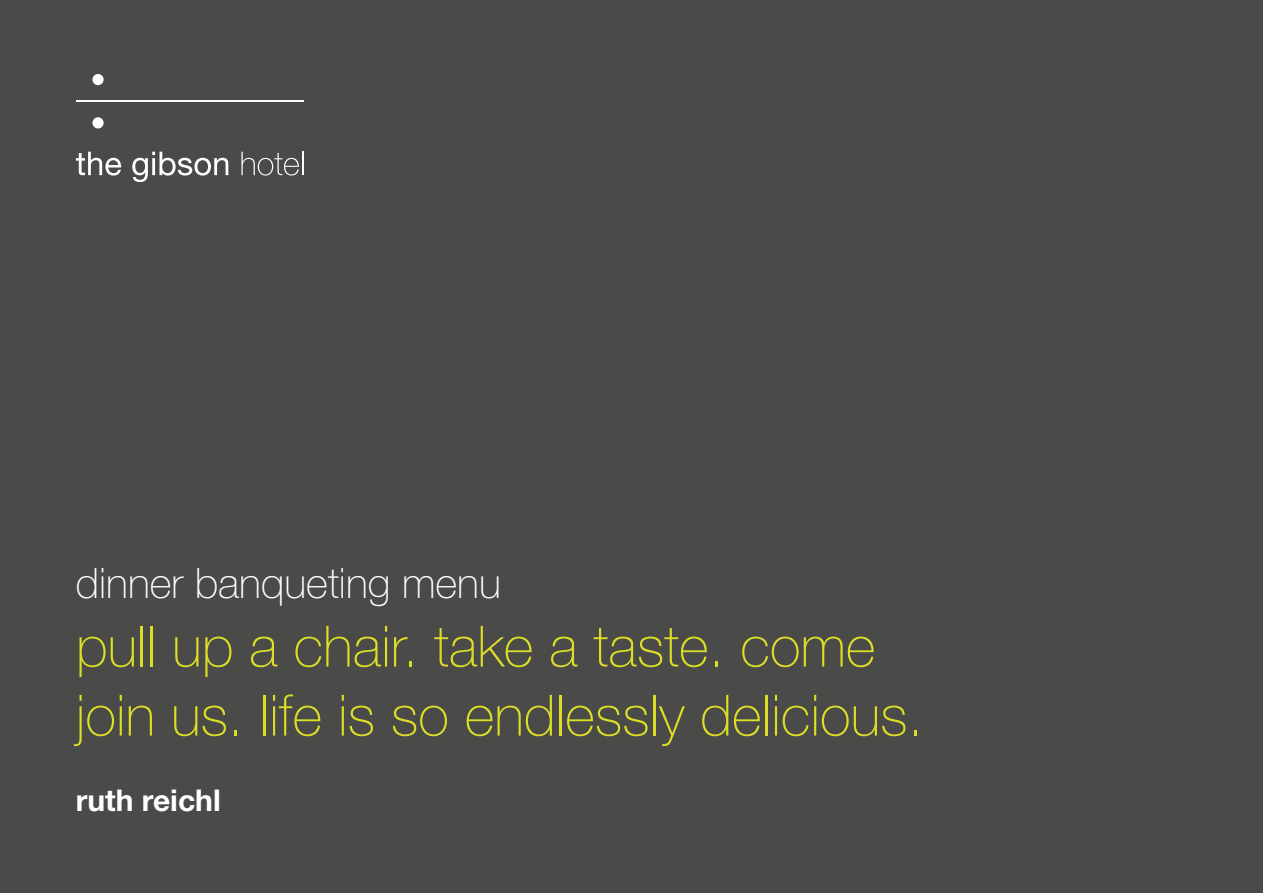
<style>
.page{position:relative;width:1263px;height:893px;background:#4a4a49}
.page>*{position:absolute;margin:0;border:0;box-sizing:border-box;transform-origin:0 0}
.t1{font:100 57px/69px "Helvetica Neue";color:#dcde26}
.t2{font:100 42px "Helvetica Neue";color:#fff}
.t3{font:700 30px "Helvetica Neue";color:#fff}
</style>
<div class="page">
<hr style="left:76px;top:100px;width:227px;height:2px;background:#fff">
<svg style="left:76px;top:152px;width:45px;height:24px"></svg>
<svg style="left:132px;top:152px;width:96px;height:30px"></svg>
<svg style="left:241px;top:152px;width:62px;height:24px"></svg>
<div style="left:92px;top:74px;width:12px;height:11px;background:#fff;border-radius:50%"></div>
<div style="left:92px;top:117px;width:12px;height:11px;background:#fff;border-radius:50%"></div>
<p class="t2" style="left:76px;top:559px;width:427px">dinner banqueting menu</p>
<p class="t1" style="left:76px;top:612px;width:849px">pull up a chair. take a taste. come join us. life is so endlessly delicious.</p>
<p class="t3" style="left:76px;top:781px;width:146px">ruth reichl</p>
</div>
